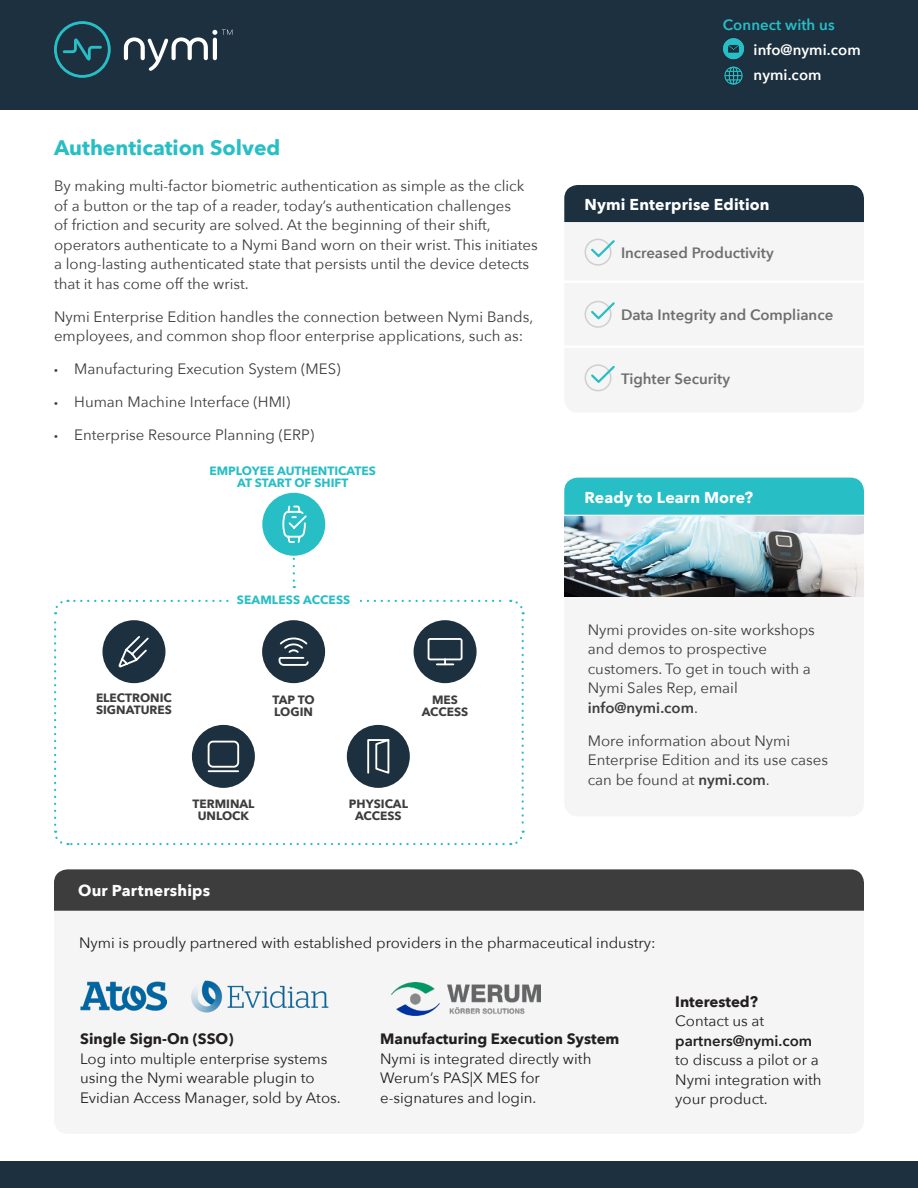
<style>
.page{position:relative;width:918px;height:1188px;background:#fff}
.page>*{position:absolute;margin:0;border:0;box-sizing:border-box;transform-origin:0 0}
.t1{font:700 21px "Avenir Next";color:#28bec6}
.t2{font:700 15.75px "Avenir Next";letter-spacing:.01em;color:#fff}
.t3{font:15px/19.5px "Avenir Next";color:#3d3d3d}
.t4{font:15px/19.5px "Avenir Next";color:#231f20}
.t5{font:600 15px "Avenir Next";color:#6e6e6e}
.t6{font:700 15px "Avenir Next";color:#231f20}
.t7{font:600 15px/24.9px "Avenir Next";letter-spacing:.005em;color:#fff}
.t8{font:700 12px/12px "Avenir Next";color:#3d3d3d;text-align:center}
.t9{font:700 12px/12px "Avenir Next";color:#28bec6;text-align:center}
.s1{font-family:"Myriad Pro";font-size:13.5px}
.s2{color:#28bec6}
.s3{font-weight:600}
</style>
<div class="page">
<div style="left:0;top:0;width:918px;height:110px;background:#1c303f"></div>
<svg style="left:54px;top:21px;width:57px;height:57px"></svg>
<svg style="left:124px;top:29px;width:108px;height:42px"></svg>
<div style="left:54px;top:876px;width:810px;height:258px;background:#f5f5f5;border-radius:14px"></div>
<div style="left:54px;top:869px;width:810px;height:42px;background:#3d3d3d"></div>
<svg style="left:359px;top:599px;width:166px;height:15px"></svg>
<svg style="left:510px;top:620px;width:14px;height:226px"></svg>
<svg style="left:54px;top:831px;width:450px;height:15px"></svg>
<svg style="left:54px;top:599px;width:14px;height:226px"></svg>
<svg style="left:74px;top:600px;width:155px;height:2px"></svg>
<div style="left:262px;top:493px;width:63px;height:63px;background:#28bec6;border-radius:50%"></div>
<div style="left:262px;top:620px;width:63px;height:63px;background:#1c303f;border-radius:50%"></div>
<svg style="left:278px;top:637px;width:31px;height:29px"></svg>
<div style="left:414px;top:620px;width:63px;height:63px;background:#1c303f;border-radius:50%"></div>
<svg style="left:427px;top:638px;width:36px;height:28px"></svg>
<div style="left:192px;top:725px;width:63px;height:63px;background:#1c303f;border-radius:50%"></div>
<svg style="left:207px;top:740px;width:33px;height:33px"></svg>
<div style="left:102px;top:620px;width:63px;height:63px;background:#1c303f;border-radius:50%"></div>
<svg style="left:118px;top:636px;width:31px;height:32px"></svg>
<svg style="left:282px;top:505px;width:25px;height:38px"></svg>
<svg style="left:293px;top:555px;width:2px;height:33px"></svg>
<div style="left:347px;top:725px;width:63px;height:63px;background:#1c303f;border-radius:50%"></div>
<svg style="left:367px;top:739px;width:23px;height:35px"></svg>
<div style="left:564px;top:478px;width:300px;height:338px;background:#f5f5f5;border-radius:14px"></div>
<div style="left:564px;top:478px;width:300px;height:37px;background:#28bec6"></div>
<img style="left:564px;top:516px;width:300px;height:81px">
<img style="left:392px;top:983px;width:149px;height:32px">
<img style="left:191px;top:980px;width:138px;height:33px">
<img style="left:80px;top:982px;width:86px;height:29px">
<div style="left:564px;top:197px;width:300px;height:216px;background:#f5f5f5;border-radius:14px"></div>
<div style="left:585px;top:239px;width:27px;height:27px;border:2px solid #cfcfcf;border-radius:50%"></div>
<svg style="left:589px;top:238px;width:26px;height:21px"></svg>
<div style="left:585px;top:301px;width:27px;height:27px;border:2px solid #cfcfcf;border-radius:50%"></div>
<svg style="left:589px;top:301px;width:26px;height:20px"></svg>
<div style="left:585px;top:364px;width:27px;height:27px;border:2px solid #cfcfcf;border-radius:50%"></div>
<svg style="left:589px;top:364px;width:26px;height:21px"></svg>
<hr style="left:564px;top:281px;width:300px;height:2px;background:#fff">
<hr style="left:564px;top:346px;width:300px;height:2px;background:#fff">
<div style="left:564px;top:185px;width:300px;height:37px;background:#1c303f"></div>
<div style="left:0;top:1162px;width:918px;height:26px;background:#1c303f"></div>
<img style="left:724px;top:66px;width:19px;height:19px">
<img style="left:723px;top:38px;width:21px;height:22px">
<p class="t1" style="left:54px;top:130px;width:228px">Authentication Solved</p>
<p class="t3" style="left:54px;top:176px;width:485px">By making multi-factor biometric authentication as simple as the click of a button or the tap of a reader, today’s authentication challenges<br>of friction and security are solved. At the beginning of their shift, operators authenticate to a Nymi Band worn on their wrist. This initiates a long-lasting authenticated state that persists until the device detects that it has come off the wrist.</p>
<p class="t3" style="left:54px;top:306px;width:481px">Nymi Enterprise Edition handles the connection between Nymi Bands, employees, and common shop floor enterprise applications, such as:</p>
<p class="t3" style="left:54px;top:359px;width:288px"><span class="s1">•</span> Manufacturing Execution System (MES)</p>
<p class="t3" style="left:54px;top:392px;width:238px"><span class="s1">•</span> Human Machine Interface (HMI)</p>
<p class="t3" style="left:54px;top:425px;width:262px"><span class="s1">•</span> Enterprise Resource Planning (ERP)</p>
<p class="t9" style="left:210px;top:464px;width:168px">EMPLOYEE AUTHENTICATES<br>AT START OF SHIFT</p>
<p class="t9" style="left:237px;top:593px;width:115px">SEAMLESS ACCESS</p>
<p class="t8" style="left:96px;top:692px;width:77px;text-align:left">ELECTRONIC<br>SIGNATURES</p>
<p class="t8" style="left:273px;top:693px;width:44px;text-align:left">TAP TO<br>LOGIN</p>
<p class="t8" style="left:422px;top:693px;width:48px">MES<br>ACCESS</p>
<p class="t8" style="left:193px;top:798px;width:64px">TERMINAL<br>UNLOCK</p>
<p class="t8" style="left:349px;top:798px;width:61px">PHYSICAL<br>ACCESS</p>
<p class="t2" style="left:78px;top:877px;width:133px">Our Partnerships</p>
<p class="t7" style="left:754px;top:12px;width:109px;text-indent:-31px"><span class="s2">Connect with us </span>info@nymi.com nymi.com</p>
<p class="t2" style="left:585px;top:191px;width:187px">Nymi Enterprise Edition</p>
<p class="t5" style="left:621px;top:240px;width:154px">Increased Productivity</p>
<p class="t5" style="left:621px;top:302px;width:214px">Data Integrity and Compliance</p>
<p class="t5" style="left:621px;top:366px;width:111px">Tighter Security</p>
<p class="t2" style="left:585px;top:483px;width:170px">Ready to Learn More?</p>
<p class="t3" style="left:588px;top:619px;width:229px">Nymi provides on-site workshops and demos to prospective customers. To get in touch with a<br>Nymi Sales Rep, email <span class="s3">info@nymi.com</span>.</p>
<p class="t3" style="left:588px;top:730px;width:242px">More information about Nymi<br>Enterprise Edition and its use cases can be found at <span class="s3">nymi.com</span>.</p>
<p class="t4" style="left:79px;top:933px;width:578px">Nymi is proudly partnered with established providers in the pharmaceutical industry:</p>
<p class="t6" style="left:80px;top:1026px;width:155px">Single Sign-On (SSO)</p>
<p class="t4" style="left:80px;top:1048px;width:262px">Log into multiple enterprise systems using the Nymi wearable plugin to<br>Evidian Access Manager, sold by Atos.</p>
<p class="t6" style="left:380px;top:1026px;width:241px">Manufacturing Execution System</p>
<p class="t4" style="left:380px;top:1048px;width:213px">Nymi is integrated directly with<br>Werum’s PAS|X MES for e-signatures and login.</p>
<p class="t6" style="left:675px;top:988px;width:84px">Interested?</p>
<p class="t4" style="left:675px;top:1010px;width:148px">Contact us at <span class="s3">partners@nymi.com </span>to discuss a pilot or a<br>Nymi integration with your product.</p>
</div>
